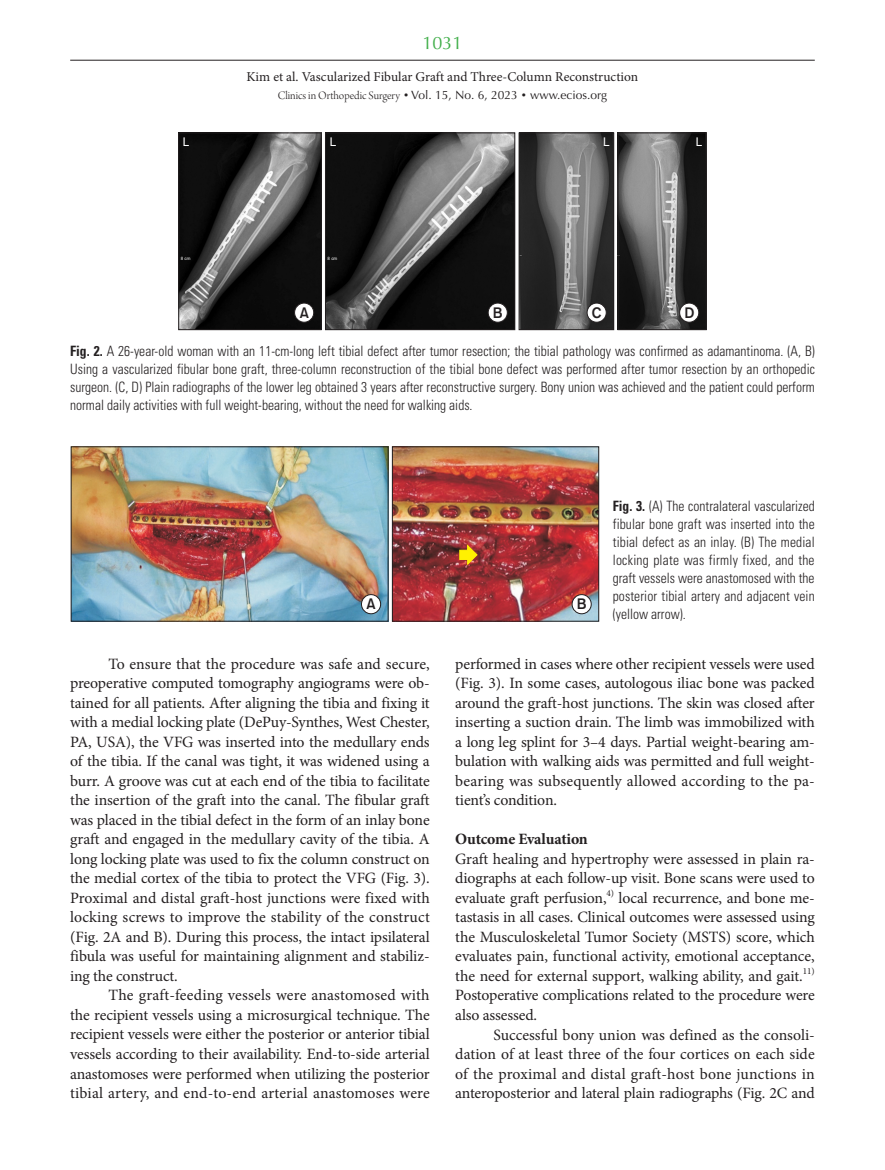
<style>
.page{position:relative;width:885px;height:1170px;background:#fff}
.page>*{position:absolute;margin:0;border:0;box-sizing:border-box;transform-origin:0 0}
.t1{font:18px "Optima LT Std";color:#40ae49}
.t2{font:15.75px/19.5px "Minion Pro";letter-spacing:-.01em;color:#231f20;text-align:justify}
.t3{font:700 15.75px "Minion Pro";letter-spacing:-.015em;color:#231f20}
.t4{font:15px "Gothic 725 BT Bold A";color:#231f20}
.t5{font:300 condensed 14.25px/18px "Univers LT Std";color:#231f20;text-align:justify;scale:.95 1}
.t6{font:13.5px "Minion Pro";color:#231f20}
.t7{font:12px "Optima LT Std";color:#231f20}
.t8{font:12px "Arial";color:#fff}
.t9{font:9.15px "Minion Pro";color:#231f20}
.t10{font:4.5px "Arial";color:#fff}
.s1{font-family:"Arno Pro Light Display"}
.s2{font-size:9px}
.s3{font-weight:700}
</style>
<div class="page">
<hr style="left:70px;top:60px;width:744px;height:1px;background:#231f20">
<img style="left:71px;top:446px;width:528px;height:175px">
<svg style="left:459px;top:544px;width:18px;height:21px"></svg>
<svg style="left:178px;top:132px;width:528px;height:198px;background:#484848"></svg>
<p class="t1" style="left:422px;top:32px;width:42px">1031</p>
<p class="t6" style="left:246px;top:68px;width:393px">Kim et al. Vascularized Fibular Graft and Three-Column Reconstruction</p>
<p class="t7" style="left:278px;top:88px;width:331px"><span class="s1">Clinics in Orthopedic Surgery</span> <span class="s2">•</span> Vol. 15, No. 6, 2023 <span class="s2">•</span> www.ecios.org</p>
<p class="t8" style="left:183px;top:137px;width:8px">L</p>
<p class="t8" style="left:330px;top:137px;width:8px">L</p>
<p class="t8" style="left:603px;top:137px;width:8px">L</p>
<p class="t8" style="left:695px;top:137px;width:8px">L</p>
<p class="t10" style="left:181px;top:257px;width:11px">8cm</p>
<p class="t10" style="left:327px;top:257px;width:11px">8 cm</p>
<p class="t4" style="left:299px;top:304px;width:11px">A</p>
<p class="t4" style="left:493px;top:304px;width:11px">B</p>
<p class="t4" style="left:591px;top:304px;width:11px">C</p>
<p class="t4" style="left:684px;top:304px;width:12px">D</p>
<p class="t5" style="left:70px;top:341px;width:785px"><span class="s3">Fig. 2.</span> A 26-year-old woman with an 11-cm-long left tibial defect after tumor resection; the tibial pathology was confirmed as adamantinoma. (A, B)<br>Using a vascularized fibular bone graft, three-column reconstruction of the tibial bone defect was performed after tumor resection by an orthopedic surgeon. (C, D) Plain radiographs of the lower leg obtained 3 years after reconstructive surgery. Bony union was achieved and the patient could perform normal daily activities with full weight-bearing, without the need for walking aids.</p>
<p class="t4" style="left:366px;top:595px;width:11px">A</p>
<p class="t4" style="left:576px;top:595px;width:11px">B</p>
<p class="t5" style="left:612px;top:497px;width:214px"><span class="s3">Fig. 3.</span> (A) The contralateral vascularized fibular bone graft was inserted into the tibial defect as an inlay. (B) The medial locking plate was firmly fixed, and the graft vessels were anastomosed with the posterior tibial artery and adjacent vein (yellow arrow).</p>
<p class="t2" style="left:70px;top:654px;width:361px;text-indent:38px">To ensure that the procedure was safe and secure, preoperative computed tomography angiograms were ob&shy;tained for all patients. After aligning the tibia and fixing it with a medial locking plate (DePuy-Synthes, West Chester, PA, USA), the VFG was inserted into the medullary ends of the tibia. If the canal was tight, it was widened using a burr. A groove was cut at each end of the tibia to facilitate the insertion of the graft into the canal. The fibular graft was placed in the tibial defect in the form of an inlay bone graft and engaged in the medullary cavity of the tibia. A long locking plate was used to fix the column construct on the medial cortex of the tibia to protect the VFG (Fig. 3).<br>Proximal and distal graft-host junctions were fixed with locking screws to improve the stability of the construct (Fig. 2A and B). During this process, the intact ipsilateral fibula was useful for maintaining alignment and stabiliz&shy;ing the construct.</p>
<p class="t2" style="left:70px;top:985px;width:361px;text-indent:38px">The graft-feeding vessels were anastomosed with the recipient vessels using a microsurgical technique. The recipient vessels were either the posterior or anterior tibial vessels according to their availability. End-to-side arterial anastomoses were performed when utilizing the posterior tibial artery, and end-to-end arterial anastomoses were</p>
<p class="t2" style="left:455px;top:654px;width:361px">performed in cases where other recipient vessels were used (Fig. 3). In some cases, autologous iliac bone was packed around the graft-host junctions. The skin was closed after inserting a suction drain. The limb was immobilized with a long leg splint for 3–4 days. Partial weight-bearing am&shy;bulation with walking aids was permitted and full weight&shy;bearing was subsequently allowed according to the pa&shy;tient’s condition.</p>
<p class="t3" style="left:455px;top:828px;width:134px">Outcome Evaluation</p>
<p class="t2" style="left:455px;top:849px;width:361px">Graft healing and hypertrophy were assessed in plain ra&shy;diographs at each follow-up visit. Bone scans were used to evaluate graft perfusion,</p>
<p class="t9" style="left:606px;top:886px;width:9px">4)</p>
<p class="t2" style="left:455px;top:888px;width:361px;text-indent:163px">local recurrence, and bone me&shy;tastasis in all cases. Clinical outcomes were assessed using the Musculoskeletal Tumor Society (MSTS) score, which evaluates pain, functional activity, emotional acceptance, the need for external support, walking ability, and gait.</p>
<p class="t9" style="left:802px;top:964px;width:13px">11)</p>
<p class="t2" style="left:455px;top:985px;width:361px">Postoperative complications related to the procedure were also assessed.</p>
<p class="t2" style="left:455px;top:1024px;width:361px;text-indent:38px">Successful bony union was defined as the consoli&shy;dation of at least three of the four cortices on each side of the proximal and distal graft-host bone junctions in anteroposterior and lateral plain radiographs (Fig. 2C and</p>
</div>
